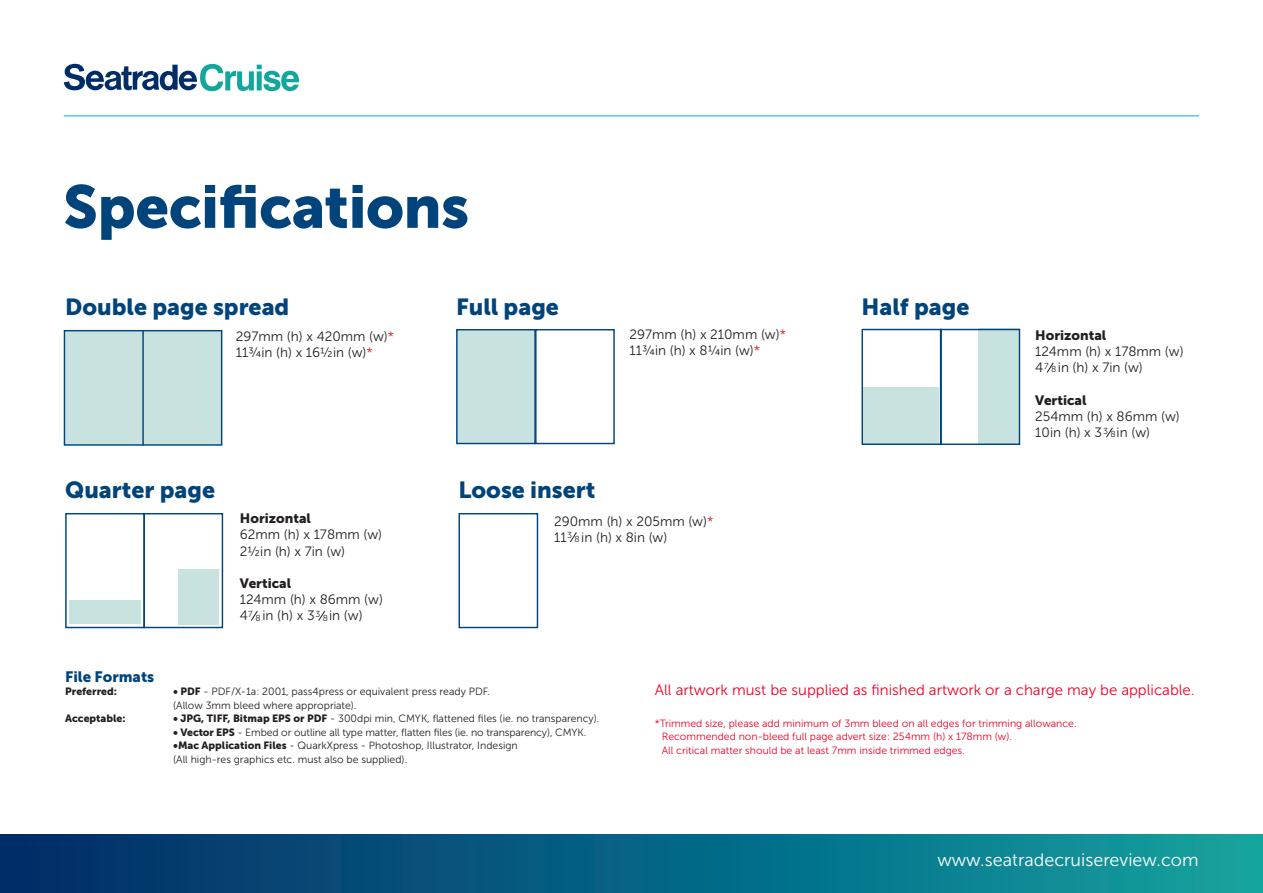
<style>
.page{position:relative;width:1263px;height:893px;background:#fff}
.page>*{position:absolute;margin:0;border:0;box-sizing:border-box;transform-origin:0 0}
.t1{font:60px "Museo Sans 900";letter-spacing:-.01em;color:#00447b}
.t2{font:23.1px "Museo Sans 900";color:#00447b}
.t3{font:18px "Museo Sans 300";color:#fff}
.t4{font:15px "Museo Sans 300";color:#ef0027}
.t5{font:15px "Museo Sans 900";color:#00447b}
.t6{font:13.5px "Museo Sans 300";color:#231f20}
.t7{font:13.5px "Museo Sans 900";color:#231f20}
.t8{font:10.5px/13.5px "Museo Sans 300";color:#231f20}
.t9{font:10.5px "Museo Sans 300";color:#ef0027}
.t10{font:10.5px "Museo Sans 900";color:#231f20}
.t11{font:8.7px "Museo Sans 300";color:#231f20}
.s1{color:#d1232a}
.s2{font-family:"Museo Sans 900"}
</style>
<div class="page">
<hr style="left:64px;top:115px;width:1135px;height:1px;background:#00aeef">
<div style="left:0;top:835px;width:1263px;height:58px;background:linear-gradient(to right,#002967,#10a0a0)"></div>
<svg style="left:64px;top:64px;width:235px;height:27px"></svg>
<div style="left:64px;top:330px;width:158px;height:116px;background:#c8e2df;border:1px solid #00447b"></div>
<hr style="left:142px;top:330px;width:2px;height:116px;background:#00447b">
<div style="left:535px;top:329px;width:80px;height:115px;background:#fff;border:1px solid #00447b"></div>
<div style="left:456px;top:329px;width:80px;height:115px;background:#c8e2df;border:1px solid #00447b"></div>
<div style="left:863px;top:388px;width:76px;height:56px;background:#c8e2df"></div>
<div style="left:978px;top:329px;width:42px;height:116px;background:#c8e2df"></div>
<svg style="left:1046px;top:362px;width:8px;height:11px"></svg>
<div style="left:65px;top:513px;width:80px;height:115px;border:1px solid #00447b"></div>
<div style="left:143px;top:513px;width:80px;height:115px;border:1px solid #00447b"></div>
<div style="left:69px;top:600px;width:72px;height:24px;background:#c8e2df"></div>
<div style="left:179px;top:569px;width:40px;height:55px;background:#c8e2df"></div>
<div style="left:458px;top:513px;width:80px;height:115px;background:#fff;border:1px solid #00447b"></div>
<svg style="left:570px;top:532px;width:7px;height:11px"></svg>
<div style="left:861px;top:329px;width:81px;height:116px;border:1px solid #00447b"></div>
<div style="left:940px;top:329px;width:80px;height:116px;border:1px solid #00447b"></div>
<svg style="left:1106px;top:427px;width:7px;height:11px"></svg>
<svg style="left:251px;top:611px;width:7px;height:10px"></svg>
<svg style="left:318px;top:610px;width:7px;height:11px"></svg>
<p class="t1" style="left:63px;top:173px;width:408px">Specifications</p>
<p class="t2" style="left:65px;top:294px;width:226px">Double page spread</p>
<p class="t2" style="left:456px;top:294px;width:104px">Full page</p>
<p class="t2" style="left:861px;top:294px;width:109px">Half page</p>
<p class="t6" style="left:236px;top:329px;width:160px">297mm (h) x 420mm (w)<span class="s1">*</span></p>
<p class="t6" style="left:236px;top:346px;width:138px">11¾in (h) x 16½in (w)<span class="s1">*</span></p>
<p class="t6" style="left:629px;top:327px;width:158px">297mm (h) x 210mm (w)<span class="s1">*</span></p>
<p class="t6" style="left:629px;top:343px;width:132px">11¾in (h) x 8¼in (w)<span class="s1">*</span></p>
<p class="t2" style="left:65px;top:477px;width:151px">Quarter page</p>
<p class="t2" style="left:458px;top:477px;width:138px">Loose insert</p>
<p class="t7" style="left:240px;top:511px;width:73px">Horizontal</p>
<p class="t6" style="left:240px;top:527px;width:144px">62mm (h) x 178mm (w)</p>
<p class="t6" style="left:240px;top:544px;width:107px">2½in (h) x 7in (w)</p>
<p class="t7" style="left:240px;top:576px;width:53px">Vertical</p>
<p class="t6" style="left:240px;top:592px;width:145px">124mm (h) x 86mm (w)</p>
<p class="t6" style="left:240px;top:608px;width:124px">4 in (h) x 3 in (w)</p>
<p class="t11" style="left:248px;top:609px;width:6px">7</p>
<p class="t11" style="left:315px;top:609px;width:6px">3</p>
<p class="t11" style="left:255px;top:613px;width:7px">8</p>
<p class="t11" style="left:323px;top:613px;width:7px">8</p>
<p class="t6" style="left:554px;top:514px;width:161px">290mm (h) x 205mm (w)<span class="s1">*</span></p>
<p class="t6" style="left:554px;top:530px;width:115px">11 in (h) x 8in (w)</p>
<p class="t11" style="left:567px;top:531px;width:6px">3</p>
<p class="t11" style="left:574px;top:534px;width:7px">8</p>
<p class="t7" style="left:1035px;top:327px;width:73px">Horizontal</p>
<p class="t6" style="left:1035px;top:344px;width:150px">124mm (h) x 178mm (w)</p>
<p class="t6" style="left:1035px;top:360px;width:109px">4 in (h) x 7in (w)</p>
<p class="t7" style="left:1035px;top:392px;width:53px">Vertical</p>
<p class="t6" style="left:1035px;top:409px;width:146px">254mm (h) x 86mm (w)</p>
<p class="t6" style="left:1035px;top:425px;width:116px">10in (h) x 3 in (w)</p>
<p class="t11" style="left:1044px;top:361px;width:6px">7</p>
<p class="t11" style="left:1051px;top:365px;width:7px">8</p>
<p class="t11" style="left:1103px;top:426px;width:6px">3</p>
<p class="t11" style="left:1110px;top:430px;width:7px">8</p>
<p class="t5" style="left:65px;top:668px;width:91px">File Formats</p>
<p class="t10" style="left:65px;top:686px;width:53px">Preferred:</p>
<p class="t8" style="left:173px;top:685px;width:318px"><span class="s2">• PDF</span> - PDF/X-1a: 2001, pass4press or equivalent press ready PDF. (Allow 3mm bleed where appropriate).</p>
<p class="t10" style="left:65px;top:713px;width:62px">Acceptable:</p>
<p class="t8" style="left:173px;top:712px;width:428px"><span class="s2">• JPG, TIFF, Bitmap EPS or PDF</span> - 300dpi min, CMYK, flattened files (ie. no transparency).</p>
<p class="t8" style="left:173px;top:725px;width:415px"><span class="s2">• Vector EPS</span> - Embed or outline all type matter, flatten files (ie. no transparency), CMYK.</p>
<p class="t8" style="left:173px;top:739px;width:346px"><span class="s2">•Mac Application Files</span> - QuarkXpress - Photoshop, Illustrator, Indesign (All high-res graphics etc. must also be supplied).</p>
<p class="t4" style="left:655px;top:682px;width:541px">All artwork must be supplied as finished artwork or a charge may be applicable.</p>
<p class="t9" style="left:655px;top:717px;width:423px">*Trimmed size, please add minimum of 3mm bleed on all edges for trimming allowance.</p>
<p class="t9" style="left:662px;top:731px;width:352px">Recommended non-bleed full page advert size: 254mm (h) x 178mm (w).</p>
<p class="t9" style="left:662px;top:744px;width:305px">All critical matter should be at least 7mm inside trimmed edges.</p>
<h3 class="t3" style="left:937px;top:850px;width:263px">www.seatradecruisereview.com</h3>
</div>
